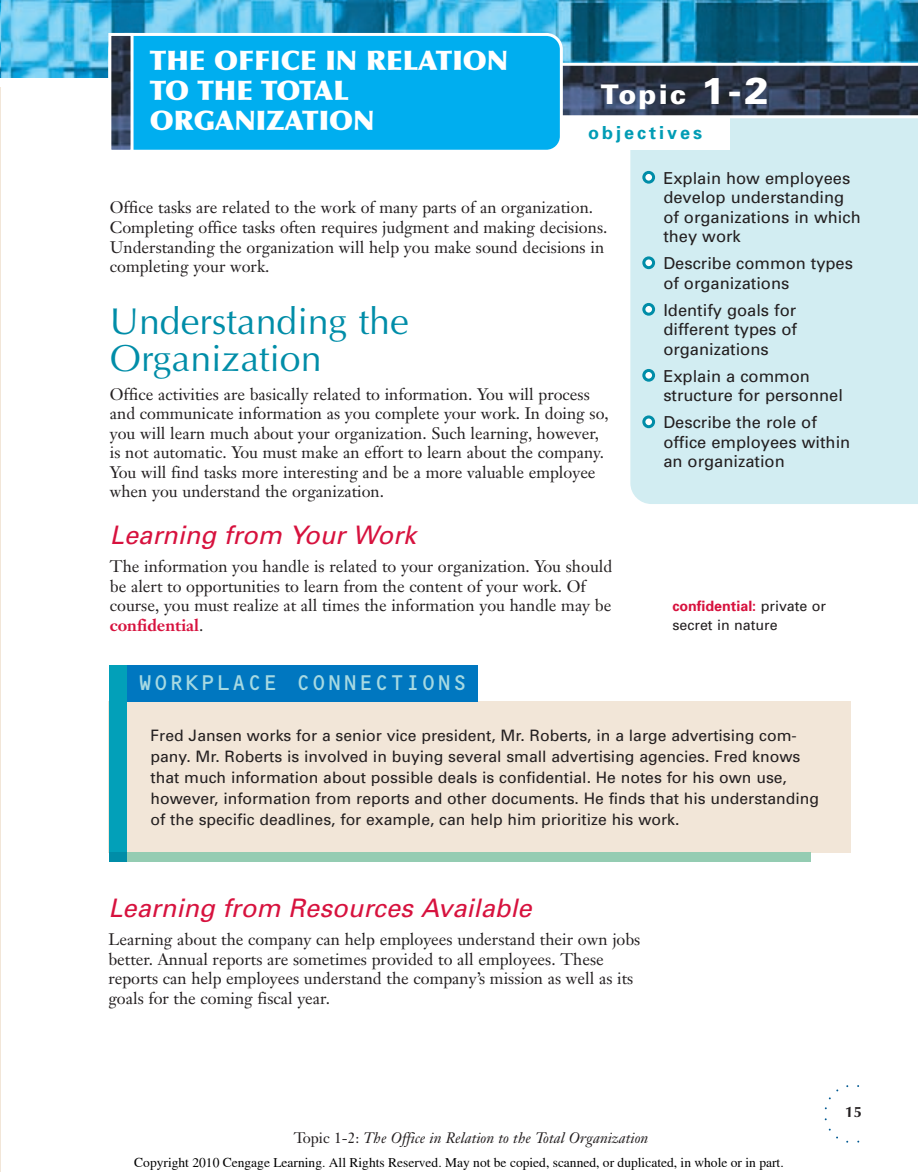
<style>
.page{position:relative;width:918px;height:1172px;background:#fff}
.page>*{position:absolute;margin:0;border:0;box-sizing:border-box;transform-origin:0 0}
.t1{font:37.5px/37.5px "Optima";color:#008da8}
.t2{font:900 27px/30px "Optima";color:#fff}
.t3{font:900 27px "Univers";letter-spacing:.08em;color:#fff}
.t4{font:italic 25.5px "Univers";letter-spacing:-.02em;color:#d7123e}
.t5{font:21.75px "OCRB Alternate";color:#a6d9e2}
.t6{font:700 18px "Univers";letter-spacing:.165em;color:#009cb5}
.t7{font:16.5px/19.5px "Janson Text";color:#231f20}
.t8{font:16.5px/19.5px "Univers";color:#231f20}
.t9{font:15.75px/21px "Univers";color:#231f20}
.t10{font:italic 15px "Janson Text";color:#231f20}
.t11{font:700 15px "Optima";color:#231f20}
.t12{font:14.25px/19.5px "Univers";color:#231f20}
.t13{font:13.5px "Times";color:#000}
.s1{font-size:37.5px}
.s2{font-weight:700;color:#d7123e}
.s3{font-style:normal}
</style>
<div class="page">
<img style="left:1px;top:0;width:917px;height:78px">
<div style="left:630px;top:118px;width:288px;height:386px;background:#d2edf2"></div>
<svg style="left:563px;top:63px;width:355px;height:53px;background:#3b4456"></svg>
<div style="left:577px;top:118px;width:152px;height:32px;background:#fff"></div>
<div style="left:134px;top:33px;width:429px;height:117px;background:#00aeef"></div>
<img style="left:112px;top:37px;width:18px;height:112px">
<div style="left:108px;top:33px;width:26px;height:120px;border:3px solid #fff"></div>
<svg style="left:824px;top:1118px;width:14px;height:21px"></svg>
<svg style="left:642px;top:415px;width:13px;height:13px"></svg>
<svg style="left:642px;top:369px;width:13px;height:13px"></svg>
<svg style="left:642px;top:303px;width:13px;height:13px"></svg>
<svg style="left:642px;top:256px;width:13px;height:13px"></svg>
<svg style="left:642px;top:171px;width:13px;height:13px"></svg>
<hr style="left:0;top:87px;width:1px;height:1085px;background:#f2e6d8">
<div style="left:109px;top:701px;width:742px;height:152px;background:#f2e6d8"></div>
<div style="left:109px;top:665px;width:369px;height:36px;background:#0077c0"></div>
<div style="left:109px;top:665px;width:18px;height:188px;background:#02a0b9"></div>
<div style="left:109px;top:853px;width:702px;height:9px;background:#94ccb2"></div>
<div style="left:109px;top:853px;width:18px;height:9px;background:#008da8"></div>
<p class="t2" style="left:150px;top:48px;width:360px">THE OFFICE IN RELATION<br>TO THE TOTAL<br>ORGANIZATION</p>
<p class="t3" style="left:601px;top:84px;width:170px">Topic <span class="s1">1-2</span></p>
<p class="t6" style="left:588px;top:126px;width:116px">objectives</p>
<p class="t7" style="left:110px;top:200px;width:499px">Office tasks are related to the work of many parts of an organization.<br>Completing office tasks often requires judgment and making decisions.<br>Understanding the organization will help you make sound decisions in completing your work.</p>
<p class="t1" style="left:110px;top:306px;width:301px">Understanding the<br>Organization</p>
<p class="t7" style="left:110px;top:386px;width:500px">Office activities are basically related to information. You will process and communicate information as you complete your work. In doing so, you will learn much about your organization. Such learning, however, is not automatic. You must make an effort to learn about the company.<br>You will find tasks more interesting and be a more valuable employee when you understand the organization.</p>
<p class="t4" style="left:110px;top:525px;width:307px">Learning from Your Work</p>
<p class="t7" style="left:110px;top:558px;width:504px">The information you handle is related to your organization. You should be alert to opportunities to learn from the content of your work. Of course, you must realize at all times the information you handle may be <span class="s2">confidential</span>.</p>
<p class="t8" style="left:663px;top:170px;width:199px">Explain how employees develop understanding of organizations in which they work</p>
<p class="t8" style="left:663px;top:255px;width:191px">Describe common types of organizations</p>
<p class="t8" style="left:663px;top:302px;width:135px;text-align:justify">Identify goals for different types of organizations</p>
<p class="t8" style="left:663px;top:368px;width:181px">Explain a common structure for personnel</p>
<p class="t8" style="left:663px;top:414px;width:188px">Describe the role of office employees within an organization</p>
<p class="t12" style="left:672px;top:597px;width:155px"><span class="s2">confidential:</span> private or secret in nature</p>
<p class="t5" style="left:137px;top:674px;width:332px">WORKPLACE CONNECTIONS</p>
<p class="t9" style="left:151px;top:727px;width:670px">Fred Jansen works for a senior vice president, Mr. Roberts, in a large advertising com&shy;pany. Mr. Roberts is involved in buying several small advertising agencies. Fred knows that much information about possible deals is confidential. He notes for his own use, however, information from reports and other documents. He finds that his understanding of the specific deadlines, for example, can help him prioritize his work.</p>
<p class="t4" style="left:108px;top:898px;width:430px">Learning from Resources Available</p>
<p class="t7" style="left:108px;top:931px;width:534px">Learning about the company can help employees understand their own jobs better. Annual reports are sometimes provided to all employees. These reports can help employees understand the company’s mission as well as its goals for the coming fiscal year.</p>
<p class="t10" style="left:294px;top:1131px;width:356px"><span class="s3">Topic 1-2:</span> The Office in Relation to the Total Organization</p>
<p class="t13" style="left:134px;top:1155px;width:651px">Copyright 2010 Cengage Learning. All Rights Reserved. May not be copied, scanned, or duplicated, in whole or in part.</p>
<p class="t11" style="left:845px;top:1106px;width:18px">15</p>
</div>
